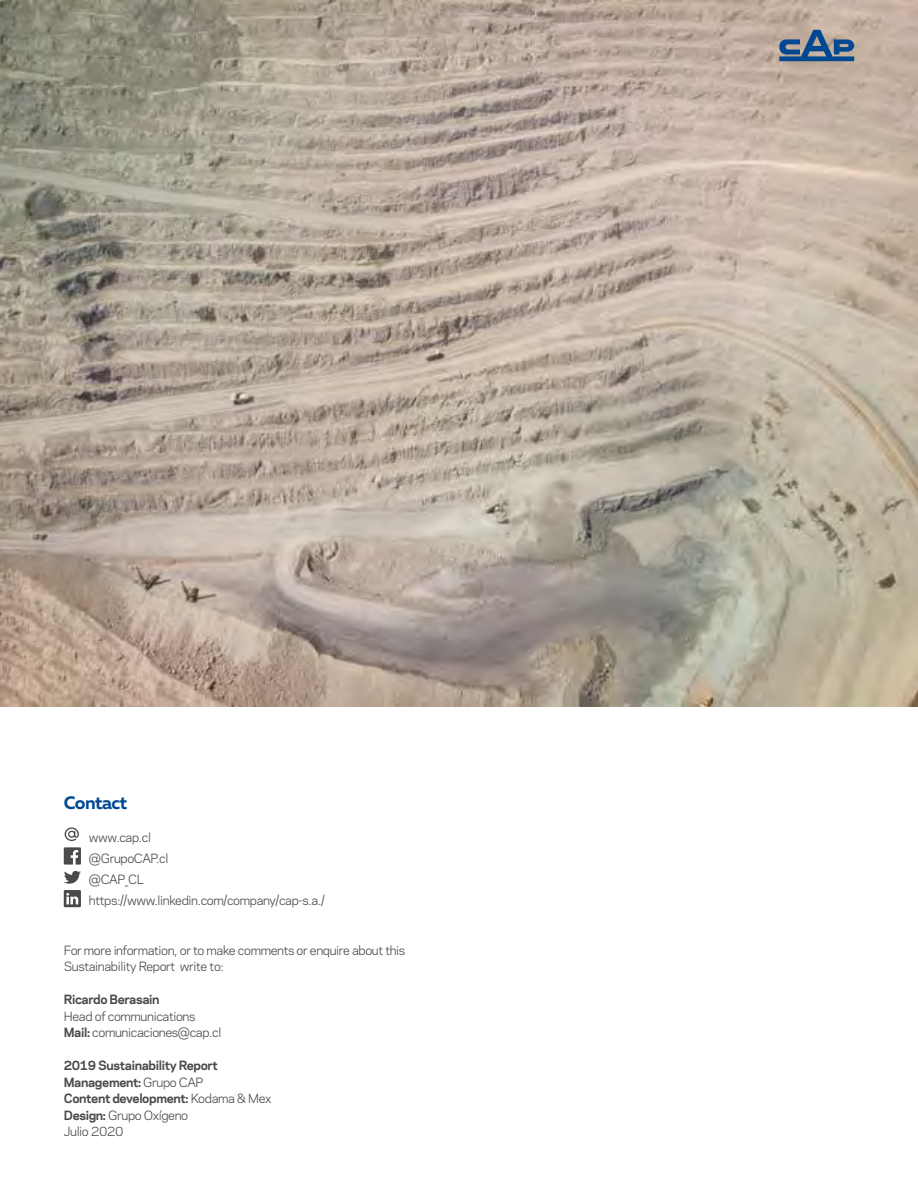
<style>
.page{position:relative;width:918px;height:1188px;background:#fff}
.page>*{position:absolute;margin:0;border:0;box-sizing:border-box;transform-origin:0 0}
.t1{font:700 18px "Muller";letter-spacing:-.03em;color:#004992}
.t2{font:12px/21px "Galaxie Polaris";letter-spacing:-.03em;color:#4a4a49}
.t3{font:700 12px/16.5px "Galaxie Polaris";letter-spacing:-.03em;color:#4a4a49}
.s1{font-weight:700}
.s2{font-weight:400}
</style>
<div class="page">
<svg style="left:64px;top:871px;width:17px;height:13px"></svg>
<svg style="left:64px;top:890px;width:17px;height:17px"></svg>
<svg style="left:64px;top:847px;width:17px;height:18px"></svg>
<svg style="left:65px;top:827px;width:14px;height:14px"></svg>
<img style="left:0;top:0;width:918px;height:707px">
<svg style="left:779px;top:30px;width:75px;height:31px;background:#617b97"></svg>
<h1 class="t1" style="left:64px;top:792px;width:65px">Contact</h1>
<p class="t2" style="left:89px;top:826px;width:238px">www.cap.cl<br>@GrupoCAP.cl<br>@CAP_CL https://www.linkedin.com/company/cap-s.a./</p>
<p class="t2" style="left:64px;top:941px;width:343px;line-height:16.5px">For more information, or to make comments or enquire about this<br>Sustainability Report write to:</p>
<p class="t3" style="left:64px;top:990px;width:97px">Ricardo Berasain</p>
<p class="t2" style="left:64px;top:1007px;width:159px;line-height:16.5px">Head of communications<br><span class="s1">Mail:</span> comunicaciones@cap.cl</p>
<p class="t3" style="left:64px;top:1056px;width:209px">2019 Sustainability Report<br>Management: <span class="s2">Grupo CAP<br></span>Content development: <span class="s2">Kodama &amp; Mex<br></span>Design: <span class="s2">Grupo Oxígeno<br>Julio 2020</span></p>
</div>
